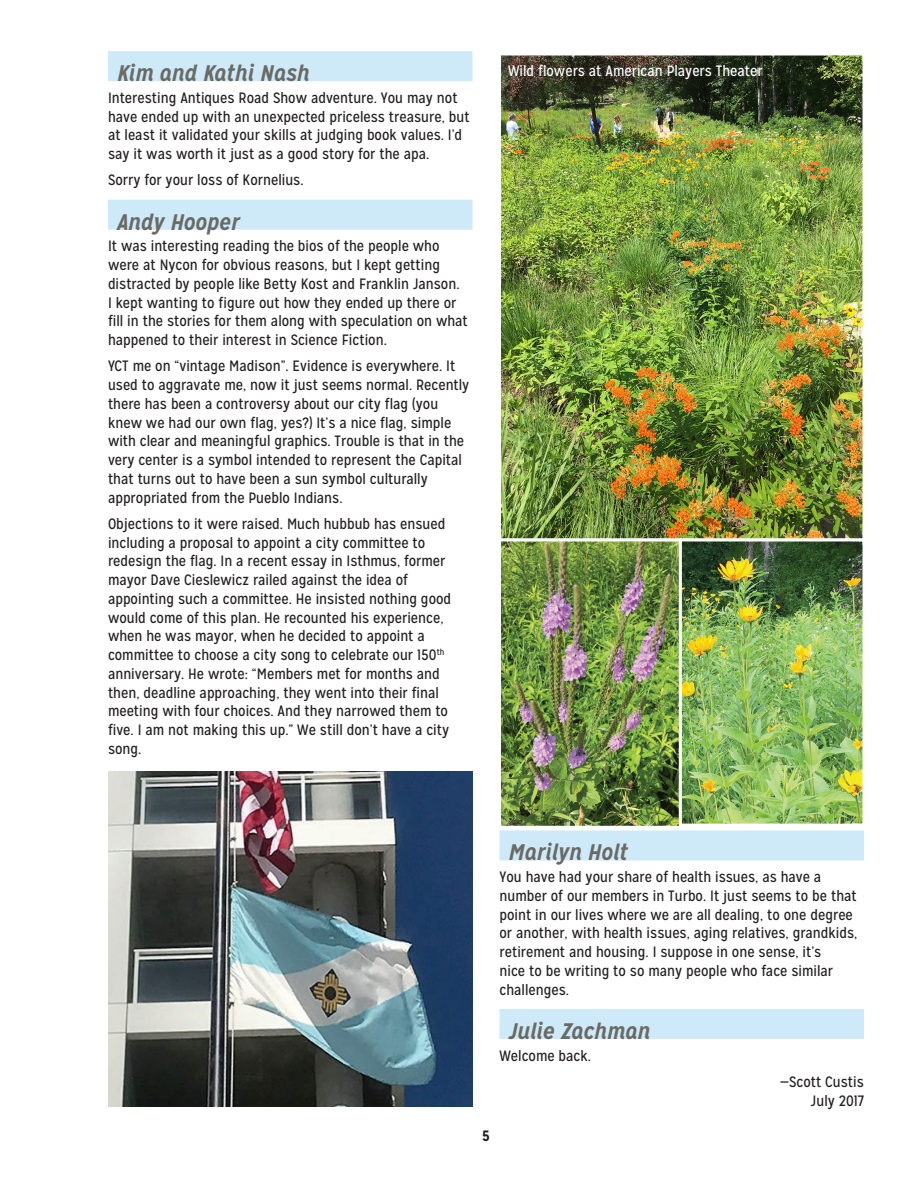
<style>
.page{position:relative;width:918px;height:1188px;background:#fff}
.page>*{position:absolute;margin:0;border:0;box-sizing:border-box;transform-origin:0 0}
.t1{font:italic 700 22.5px "Mission Gothic";color:#6a6a65}
.t2{font:15px/18.8px "Mission Gothic";color:#231f20}
.t3{font:15px "Mission Gothic";color:#fff}
.t4{font:700 15px "Mission Gothic";color:#231f20}
</style>
<div class="page">
<img style="left:108px;top:771px;width:364px;height:336px">
<img style="left:502px;top:56px;width:360px;height:482px">
<div style="left:498px;top:52px;width:368px;height:490px;border:3px solid #fff"></div>
<img style="left:502px;top:542px;width:176px;height:283px">
<div style="left:498px;top:538px;width:184px;height:291px;border:3px solid #fff"></div>
<img style="left:683px;top:542px;width:179px;height:281px">
<div style="left:679px;top:538px;width:187px;height:289px;border:3px solid #fff"></div>
<div style="left:108px;top:51px;width:364px;height:30px;background:#cee9f8"></div>
<div style="left:108px;top:200px;width:364px;height:30px;background:#cee9f8"></div>
<div style="left:500px;top:830px;width:364px;height:30px;background:#cee9f8"></div>
<div style="left:500px;top:1009px;width:364px;height:30px;background:#cee9f8"></div>
<h1 class="t1" style="left:117px;top:59px;width:194px">Kim and Kathi Nash</h1>
<p class="t2" style="left:108px;top:88px;width:363px">Interesting Antiques Road Show adventure. You may not have ended up with an unexpected priceless treasure, but at least it validated your skills at judging book values. I’d say it was worth it just as a good story for the apa.</p>
<p class="t2" style="left:108px;top:171px;width:197px">Sorry for your loss of Kornelius.</p>
<h1 class="t1" style="left:117px;top:208px;width:124px">Andy Hooper</h1>
<p class="t2" style="left:108px;top:237px;width:361px">It was interesting reading the bios of the people who were at Nycon for obvious reasons, but I kept getting distracted by people like Betty Kost and Franklin Janson.<br>I kept wanting to figure out how they ended up there or fill in the stories for them along with speculation on what happened to their interest in Science Fiction.</p>
<p class="t2" style="left:108px;top:357px;width:363px">YCT me on “vintage Madison”. Evidence is everywhere. It used to aggravate me, now it just seems normal. Recently there has been a controversy about our city flag (you knew we had our own flag, yes?) It’s a nice flag, simple with clear and meaningful graphics. Trouble is that in the very center is a symbol intended to represent the Capital that turns out to have been a sun symbol culturally appropriated from the Pueblo Indians.</p>
<p class="t2" style="left:108px;top:514px;width:345px">Objections to it were raised. Much hubbub has ensued including a proposal to appoint a city committee to redesign the flag. In a recent essay in Isthmus, former mayor Dave Cieslewicz railed against the idea of appointing such a committee. He insisted nothing good would come of this plan. He recounted his experience, when he was mayor, when he decided to appoint a committee to choose a city song to celebrate our 150<sup>th </sup>anniversary. He wrote: “Members met for months and then, deadline approaching, they went into their final meeting with four choices. And they narrowed them to five. I am not making this up.” We still don’t have a city song.</p>
<p class="t3" style="left:508px;top:62px;width:256px">Wild flowers at American Players Theater</p>
<p class="t4" style="left:482px;top:1126px;width:10px">5</p>
<h1 class="t1" style="left:508px;top:838px;width:121px">Marilyn Holt</h1>
<p class="t2" style="left:500px;top:868px;width:359px">You have had your share of health issues, as have a number of our members in Turbo. It just seems to be that point in our lives where we are all dealing, to one degree or another, with health issues, aging relatives, grandkids, retirement and housing. I suppose in one sense, it’s<br>nice to be writing to so many people who face similar challenges.</p>
<h1 class="t1" style="left:508px;top:1017px;width:143px">Julie Zachman</h1>
<p class="t2" style="left:500px;top:1046px;width:93px">Welcome back.</p>
<p class="t2" style="left:780px;top:1073px;width:85px;text-align:right">—Scott Custis<br>July 2017</p>
</div>
